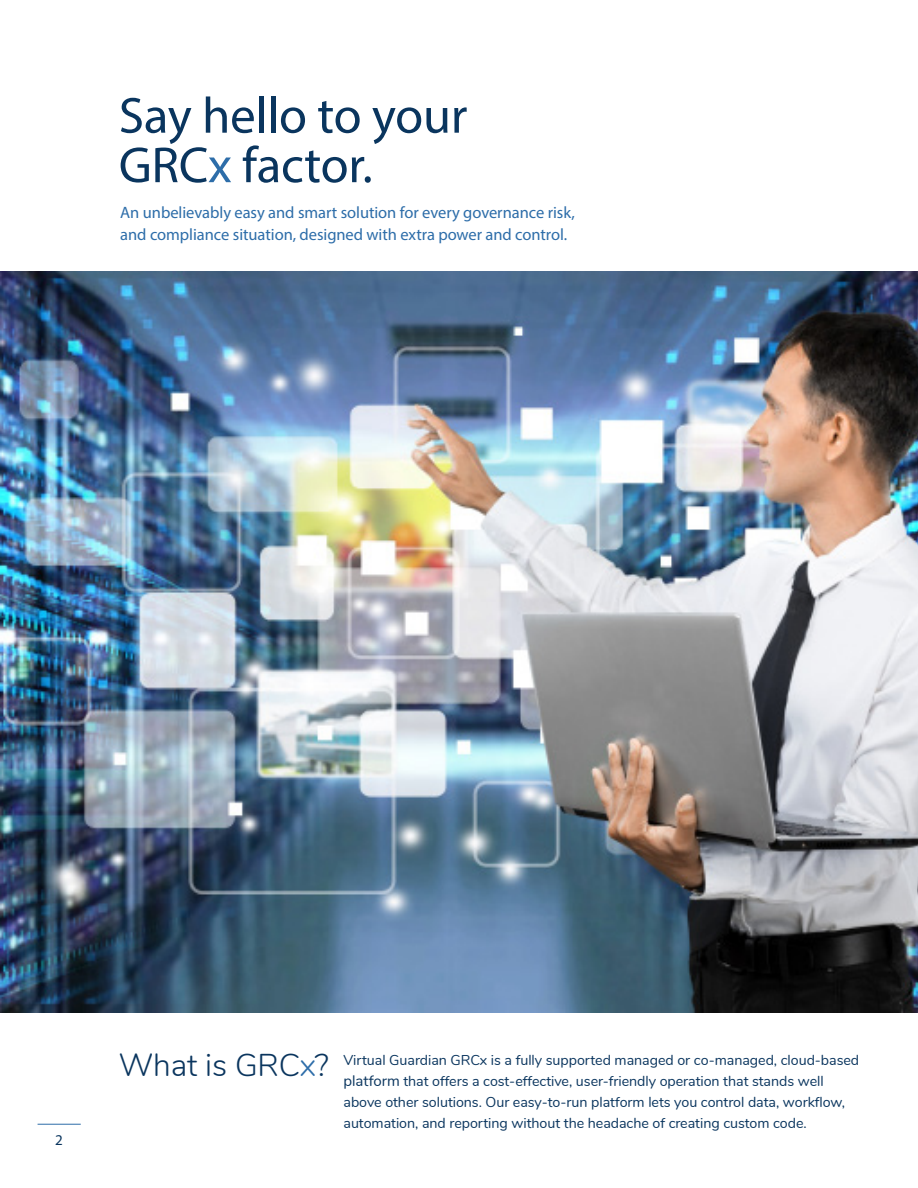
<style>
.page{position:relative;width:918px;height:1188px;background:#fff}
.page>*{position:absolute;margin:0;border:0;box-sizing:border-box;transform-origin:0 0}
.t1{font:51px "Myriad Pro";letter-spacing:-.005em;color:#0a355e}
.t2{font:300 31.5px "Nunito";letter-spacing:-.005em;color:#0a355e}
.t3{font:16.5px/22.5px "Myriad Pro";letter-spacing:-.005em;color:#2d6da9}
.t4{font:15px "Myriad Pro";color:#0a355e}
.t5{font:14.25px/21px "Nunito";letter-spacing:-.005em;color:#0a355e}
.s1{color:#2d6da9}
.s2{font-size:15px}
</style>
<div class="page">
<img style="left:0;top:272px;width:918px;height:740px">
<hr style="left:38px;top:1124px;width:43px;height:1px;background:#2d6da9">
<p class="t1" style="left:119px;top:84px;width:350px">Say hello to your</p>
<p class="t1" style="left:119px;top:134px;width:255px">GRC<span class="s1">x</span> factor.</p>
<p class="t3" style="left:120px;top:201px;width:456px">An unbelievably easy and smart solution for every governance risk, and compliance situation, designed with extra power and control.</p>
<p class="t4" style="left:55px;top:1131px;width:9px">2</p>
<p class="t2" style="left:119px;top:1042px;width:212px">What is GRC<span class="s1">x</span>?</p>
<p class="t5" style="left:344px;top:1049px;width:517px">Virtual Guardian GRCx is a fully supported managed or co-managed, cloud-based <span class="s2">platform</span> that offers a cost-effective, user-friendly operation that stands well above other solutions. Our easy-to-run platform lets you control data, workflow, automation, and reporting without the headache of creating custom code.</p>
</div>
